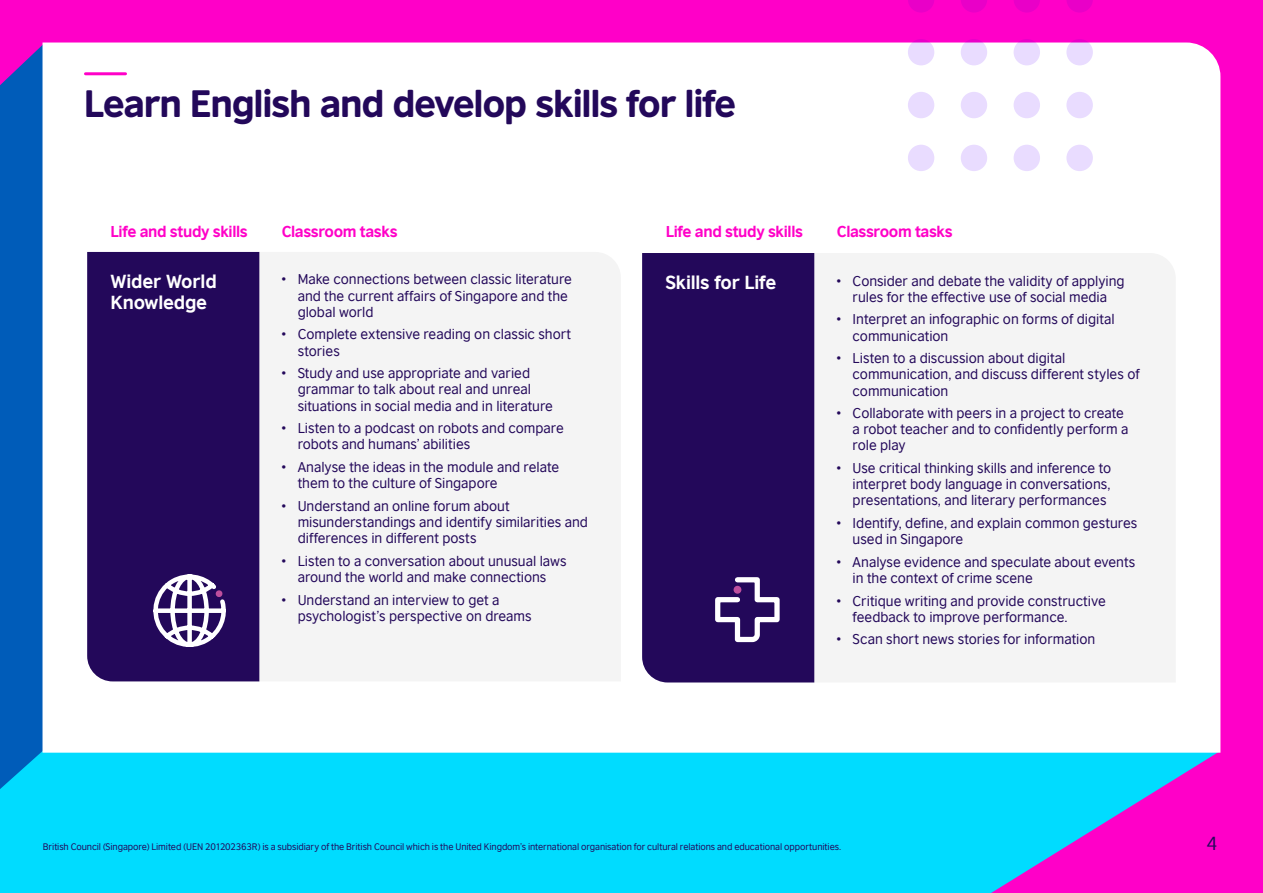
<style>
.page{position:relative;width:1263px;height:893px;background:#ff00c8}
.page>*{position:absolute;margin:0;border:0;box-sizing:border-box;transform-origin:0 0}
.t1{font:36px "British Council Sans Headline";letter-spacing:-.035em;color:#23085a}
.t2{font:700 18px/21.6px "British Council Sans";letter-spacing:-.01em;color:#fff}
.t3{font:18px "British Council Sans";color:#23085a}
.t4{font:700 15px "British Council Sans";letter-spacing:-.025em;color:#ff00c8}
.t5{font:13.5px/16.2px "British Council Sans";color:#23085a}
.t6{font:9px "British Council Sans";letter-spacing:-.01em;color:#23085a}
</style>
<div class="page">
<svg style="left:58px;top:753px;width:1159px;height:140px;background:#18c6f9"></svg>
<svg style="left:0;top:44px;width:58px;height:849px;background:#0873c7"></svg>
<div style="left:43px;top:43px;width:1177px;height:710px;background:#fff"></div>
<div style="left:1066px;top:145px;width:27px;height:26px;background:#e9dcff;border-radius:50%"></div>
<div style="left:1013px;top:145px;width:27px;height:26px;background:#e9dcff;border-radius:50%"></div>
<div style="left:961px;top:145px;width:26px;height:26px;background:#e9dcff;border-radius:50%"></div>
<div style="left:908px;top:145px;width:26px;height:26px;background:#e9dcff;border-radius:50%"></div>
<div style="left:1066px;top:92px;width:27px;height:26px;background:#e9dcff;border-radius:50%"></div>
<div style="left:1013px;top:92px;width:27px;height:26px;background:#e9dcff;border-radius:50%"></div>
<div style="left:961px;top:92px;width:26px;height:26px;background:#e9dcff;border-radius:50%"></div>
<div style="left:908px;top:92px;width:26px;height:26px;background:#e9dcff;border-radius:50%"></div>
<div style="left:1066px;top:39px;width:27px;height:26px;background:#e9dcff;border-radius:50%"></div>
<div style="left:1013px;top:39px;width:27px;height:26px;background:#e9dcff;border-radius:50%"></div>
<div style="left:961px;top:39px;width:26px;height:26px;background:#e9dcff;border-radius:50%"></div>
<div style="left:908px;top:39px;width:26px;height:26px;background:#e9dcff;border-radius:50%"></div>
<svg style="left:1066px;top:0;width:27px;height:13px"></svg>
<svg style="left:1014px;top:0;width:26px;height:13px"></svg>
<svg style="left:961px;top:0;width:26px;height:13px"></svg>
<svg style="left:908px;top:0;width:26px;height:13px"></svg>
<div style="left:87px;top:252px;width:172px;height:429px;background:#23085a"></div>
<div style="left:259px;top:252px;width:362px;height:429px;background:#f4f4f4"></div>
<div style="left:642px;top:253px;width:172px;height:429px;background:#23085a"></div>
<div style="left:814px;top:253px;width:362px;height:429px;background:#f4f4f4"></div>
<hr style="left:85px;top:72px;width:41px;height:3px;background:#ff00c8">
<svg style="left:145px;top:568px;width:83px;height:88px;background:#69568e"></svg>
<svg style="left:712px;top:574px;width:70px;height:71px;background:#564180"></svg>
<div style="left:733px;top:586px;width:8px;height:8px;background:#be4f9d;border-radius:50%"></div>
<h1 class="t1" style="left:84px;top:76px;width:654px">Learn English and develop skills for life</h1>
<p class="t4" style="left:111px;top:219px;width:139px">Life and study skills</p>
<p class="t4" style="left:282px;top:219px;width:117px">Classroom tasks</p>
<p class="t4" style="left:666px;top:218px;width:139px">Life and study skills</p>
<p class="t4" style="left:837px;top:218px;width:117px">Classroom tasks</p>
<h2 class="t2" style="left:111px;top:268px;width:108px">Wider World<br>Knowledge</h2>
<p class="t5" style="left:836px;top:271px;width:290px;text-align:center">• Consider and debate the validity of applying rules for the effective use of social media</p>
<p class="t5" style="left:853px;top:310px;width:264px;text-indent:-17px">• Interpret an infographic on forms of digital communication</p>
<p class="t5" style="left:853px;top:349px;width:288px;text-indent:-17px">• Listen to a discussion about digital communication, and discuss different styles of communication</p>
<p class="t5" style="left:853px;top:404px;width:277px;text-indent:-17px">• Collaborate with peers in a project to create a robot teacher and to confidently perform a role play</p>
<p class="t5" style="left:853px;top:459px;width:260px;text-align:justify;text-indent:-17px">• Use critical thinking skills and inference to interpret body language in conversations, presentations, and literary performances</p>
<p class="t5" style="left:853px;top:514px;width:286px;text-indent:-17px">• Identify, define, and explain common gestures used in Singapore</p>
<p class="t5" style="left:853px;top:552px;width:284px;text-indent:-17px">• Analyse evidence and speculate about events in the context of crime scene</p>
<p class="t5" style="left:853px;top:591px;width:255px;text-indent:-17px">• Critique writing and provide constructive feedback to improve performance.</p>
<p class="t5" style="left:836px;top:630px;width:261px">• Scan short news stories for information</p>
<p class="t5" style="left:298px;top:270px;width:276px;text-indent:-17px">• Make connections between classic literature and the current affairs of Singapore and the global world</p>
<p class="t5" style="left:298px;top:325px;width:275px;text-indent:-17px">• Complete extensive reading on classic short stories</p>
<p class="t5" style="left:298px;top:364px;width:257px;text-indent:-17px">• Study and use appropriate and varied grammar to talk about real and unreal situations in social media and in literature</p>
<p class="t5" style="left:298px;top:419px;width:268px;text-indent:-17px">• Listen to a podcast on robots and compare robots and humans’ abilities</p>
<p class="t5" style="left:298px;top:458px;width:263px;text-indent:-17px">• Analyse the ideas in the module and relate them to the culture of Singapore</p>
<p class="t5" style="left:298px;top:496px;width:292px;text-indent:-17px">• Understand an online forum about misunderstandings and identify similarities and differences in different posts</p>
<p class="t5" style="left:281px;top:551px;width:287px;text-align:center">• Listen to a conversation about unusual laws around the world and make connections</p>
<p class="t5" style="left:298px;top:590px;width:235px;text-indent:-17px">• Understand an interview to get a psychologist’s perspective on dreams</p>
<h2 class="t2" style="left:665px;top:269px;width:112px">Skills for Life</h2>
<p class="t6" style="left:43px;top:840px;width:800px">British Council (Singapore) Limited (UEN 201202363R) is a subsidiary of the British Council which is the United Kingdom’s international organisation for cultural relations and educational opportunities.</p>
<h2 class="t3" style="left:1206px;top:829px;width:13px">4</h2>
</div>
